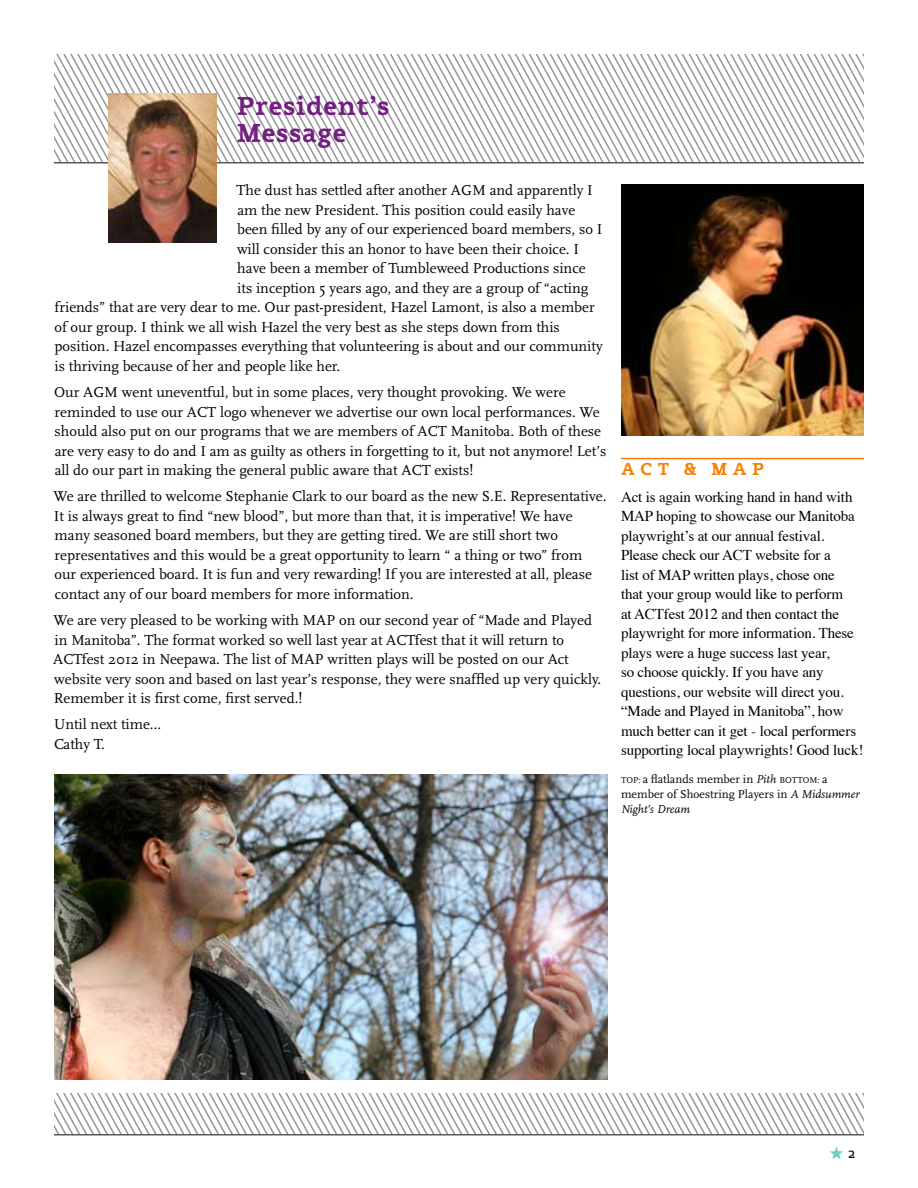
<style>
.page{position:relative;width:918px;height:1188px;background:#fff}
.page>*{position:absolute;margin:0;border:0;box-sizing:border-box;transform-origin:0 0}
.t1{font:700 27px/27px "Flembo Text";color:#751d83}
.t2{font:700 18px "Flembo Text";letter-spacing:.3em;color:#f67f00}
.t3{font:15px/19.5px "Scala";color:#000}
.t4{font:15px/19.5px "Times";letter-spacing:-.01em;color:#000}
.t5{font:15px "Flembo Text";color:#000}
.t6{font:12px/15px "Scala";color:#000}
.s1{font-size:9px}
.s2{font-style:italic}
</style>
<div class="page">
<svg style="left:830px;top:1146px;width:13px;height:13px"></svg>
<svg style="left:54px;top:54px;width:810px;height:108px"></svg>
<svg style="left:54px;top:1094px;width:810px;height:40px"></svg>
<hr style="left:54px;top:1134px;width:810px;height:2px;background:#58595b">
<hr style="left:54px;top:162px;width:810px;height:2px;background:#58595b">
<img style="left:108px;top:94px;width:108px;height:148px">
<img style="left:621px;top:184px;width:243px;height:251px">
<img style="left:54px;top:774px;width:554px;height:306px">
<hr style="left:621px;top:458px;width:243px;height:1px;background:#f67f00">
<h1 class="t1" style="left:237px;top:92px;width:155px">President’s<br>Message</h1>
<p class="t3" style="left:237px;top:181px;width:357px">The dust has settled after another AGM and apparently I</p>
<p class="t3" style="left:237px;top:200px;width:339px">am the new President. This position could easily have</p>
<p class="t3" style="left:237px;top:220px;width:367px">been filled by any of our experienced board members, so I</p>
<p class="t3" style="left:237px;top:239px;width:344px">will consider this an honor to have been their choice. I</p>
<p class="t3" style="left:237px;top:259px;width:350px">have been a member of Tumbleweed Productions since</p>
<p class="t3" style="left:237px;top:278px;width:353px">its inception 5 years ago, and they are a group of “acting</p>
<p class="t3" style="left:55px;top:298px;width:542px">friends” that are very dear to me. Our past-president, Hazel Lamont, is also a member</p>
<p class="t3" style="left:54px;top:317px;width:507px">of our group. I think we all wish Hazel the very best as she steps down from this</p>
<p class="t3" style="left:54px;top:337px;width:550px">position. Hazel encompasses everything that volunteering is about and our community</p>
<p class="t3" style="left:55px;top:356px;width:287px">is thriving because of her and people like her.</p>
<p class="t3" style="left:54px;top:383px;width:554px">Our AGM went uneventful, but in some places, very thought provoking. We were reminded to use our ACT logo whenever we advertise our own local performances. We should also put on our programs that we are members of ACT Manitoba. Both of these are very easy to do and I am as guilty as others in forgetting to it, but not anymore! Let’s all do our part in making the general public aware that ACT exists!</p>
<p class="t3" style="left:54px;top:487px;width:554px">We are thrilled to welcome Stephanie Clark to our board as the new S.E. Representative.<br>It is always great to find “new blood”, but more than that, it is imperative! We have many seasoned board members, but they are getting tired. We are still short two representatives and this would be a great opportunity to learn “ a thing or two” from our experienced board. It is fun and very rewarding! If you are interested at all, please contact any of our board members for more information.</p>
<p class="t3" style="left:53px;top:611px;width:550px">We are very pleased to be working with MAP on our second year of “Made and Played in Manitoba”. The format worked so well last year at ACTfest that it will return to ACTfest 2012 in Neepawa. The list of MAP written plays will be posted on our Act website very soon and based on last year’s response, they were snaffled up very quickly.<br>Remember it is first come, first served.!</p>
<p class="t3" style="left:54px;top:715px;width:109px">Until next time…<br>Cathy T.</p>
<p class="t2" style="left:621px;top:459px;width:145px">ACT &amp; MAP</p>
<p class="t4" style="left:621px;top:486px;width:244px">Act is again working hand in hand with MAP hoping to showcase our Manitoba playwright’s at our annual festival.<br>Please check our ACT website for a<br>list of MAP written plays, chose one<br>that your group would like to perform<br>at ACTfest 2012 and then contact the playwright for more information. These plays were a huge success last year,<br>so choose quickly. If you have any questions, our website will direct you. “Made and Played in Manitoba”, how much better can it get - local performers supporting local playwrights! Good luck!</p>
<p class="t6" style="left:621px;top:772px;width:240px"><span class="s1">TOP:</span> a flatlands member in <span class="s2">Pith</span> <span class="s1">BOTTOM:</span> a member of Shoestring Players in <span class="s2">A Midsummer<br>Night’s Dream</span></p>
<p class="t5" style="left:848px;top:1145px;width:9px">2</p>
</div>
